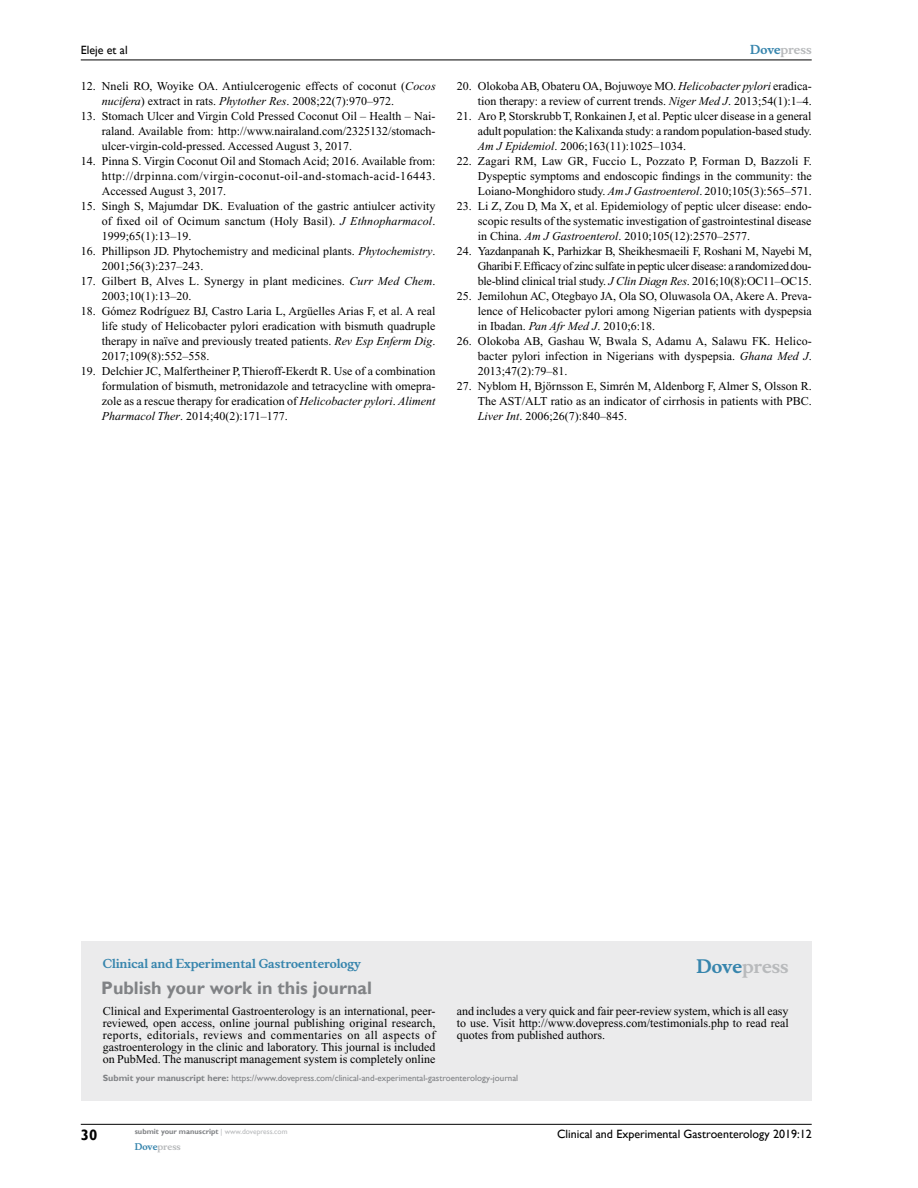
<style>
.page{position:relative;width:918px;height:1188px;background:#fff}
.page>*{position:absolute;margin:0;border:0;box-sizing:border-box;transform-origin:0 0}
.t1{font:700 18px "Gill Sans";color:#808285}
.t2{font:700 18px "Musee";color:#b8babc}
.t3{font:700 15px "Gill Sans";color:#000}
.t4{font:12px/15px "Times New Roman";color:#000;text-align:justify}
.t5{font:12px "Gill Sans";color:#000}
.t6{font:700 12px "Musee";color:#3785ad}
.t7{font:700 12px "Musee";color:#b8babc}
.t8{font:9px "Gill Sans";color:#808285}
.t9{font:700 9px "Musee";color:#b8babc}
.t10{font:700 7.5px "Gill Sans";color:#808285}
.s1{font-style:italic}
.s2{color:#3785ad}
.s3{font-weight:700}
.s4{font-weight:400;color:#b8babc}
</style>
<div class="page">
<div style="left:81px;top:941px;width:731px;height:160px;background:#ebebec"></div>
<hr style="left:81px;top:1124px;width:731px;height:1px;background:#000">
<hr style="left:81px;top:60px;width:731px;height:1px;background:#000">
<p class="t5" style="left:81px;top:43px;width:48px">Eleje et al</p>
<p class="t4" style="left:102px;top:79px;width:335px;text-indent:-21px">12. Nneli RO, Woyike OA. Antiulcerogenic effects of coconut (<span class="s1">Cocos nucifera</span>) extract in rats. <span class="s1">Phytother Res</span>. 2008;22(7):970–972.</p>
<p class="t4" style="left:102px;top:109px;width:335px;text-indent:-21px">13. Stomach Ulcer and Virgin Cold Pressed Coconut Oil – Health – Nai&shy;raland. Available from: http://www.nairaland.com/2325132/stomach&shy;ulcer-virgin-cold-pressed. Accessed August 3, 2017.</p>
<p class="t4" style="left:102px;top:154px;width:335px;text-indent:-21px">14. Pinna S. Virgin Coconut Oil and Stomach Acid; 2016. Available from: http://drpinna.com/virgin-coconut-oil-and-stomach-acid-16443.<br>Accessed August 3, 2017.</p>
<p class="t4" style="left:102px;top:199px;width:335px;text-indent:-21px">15. Singh S, Majumdar DK. Evaluation of the gastric antiulcer activity of fixed oil of Ocimum sanctum (Holy Basil). <span class="s1">J Ethnopharmacol</span>.<br>1999;65(1):13–19.</p>
<p class="t4" style="left:102px;top:244px;width:335px;text-indent:-21px">16. Phillipson JD. Phytochemistry and medicinal plants. <span class="s1">Phytochemistry</span>.<br>2001;56(3):237–243.</p>
<p class="t4" style="left:102px;top:274px;width:335px;text-indent:-21px">17. Gilbert B, Alves L. Synergy in plant medicines. <span class="s1">Curr Med Chem</span>.<br>2003;10(1):13–20.</p>
<p class="t4" style="left:102px;top:304px;width:335px;text-indent:-21px">18. Gómez Rodríguez BJ, Castro Laria L, Argüelles Arias F, et al. A real life study of Helicobacter pylori eradication with bismuth quadruple therapy in naïve and previously treated patients. <span class="s1">Rev Esp Enferm Dig</span>.<br>2017;109(8):552–558.</p>
<p class="t4" style="left:102px;top:364px;width:335px;text-indent:-21px">19. Delchier JC, Malfertheiner P, Thieroff-Ekerdt R. Use of a combination formulation of bismuth, metronidazole and tetracycline with omepra&shy;zole as a rescue therapy for eradication of <span class="s1">Helicobacter pylori</span>. <span class="s1">Aliment Pharmacol Ther</span>. 2014;40(2):171–177.</p>
<p class="t7" style="left:750px;top:43px;width:63px"><span class="s2">Dove</span>press</p>
<p class="t4" style="left:457px;top:79px;width:356px;text-align:right">20. Olokoba AB, Obateru OA, Bojuwoye MO. <span class="s1">Helicobacter pylori</span> eradica&shy;tion therapy: a review of current trends. <span class="s1">Niger Med J</span>. 2013;54(1):1–4.</p>
<p class="t4" style="left:478px;top:109px;width:335px;text-indent:-21px">21. Aro P, Storskrubb T, Ronkainen J, et al. Peptic ulcer disease in a general adult population: the Kalixanda study: a random population-based study.<br><span class="s1">Am J Epidemiol</span>. 2006;163(11):1025–1034.</p>
<p class="t4" style="left:478px;top:154px;width:335px;text-indent:-21px">22. Zagari RM, Law GR, Fuccio L, Pozzato P, Forman D, Bazzoli F.<br>Dyspeptic symptoms and endoscopic findings in the community: the Loiano-Monghidoro study. <span class="s1">Am J Gastroenterol</span>. 2010;105(3):565–571.</p>
<p class="t4" style="left:478px;top:199px;width:335px;text-indent:-21px">23. Li Z, Zou D, Ma X, et al. Epidemiology of peptic ulcer disease: endo&shy;scopic results of the systematic investigation of gastrointestinal disease in China. <span class="s1">Am J Gastroenterol</span>. 2010;105(12):2570–2577.</p>
<p class="t4" style="left:478px;top:244px;width:335px;text-indent:-21px">24. Yazdanpanah K, Parhizkar B, Sheikhesmaeili F, Roshani M, Nayebi M, Gharibi F. Efficacy of zinc sulfate in peptic ulcer disease: a randomized dou&shy;ble-blind clinical trial study. <span class="s1">J Clin Diagn Res</span>. 2016;10(8):OC11–OC15.</p>
<p class="t4" style="left:478px;top:289px;width:335px;text-indent:-21px">25. Jemilohun AC, Otegbayo JA, Ola SO, Oluwasola OA, Akere A. Preva&shy;lence of Helicobacter pylori among Nigerian patients with dyspepsia in Ibadan. <span class="s1">Pan Afr Med J</span>. 2010;6:18.</p>
<p class="t4" style="left:478px;top:334px;width:336px;text-indent:-21px">26. Olokoba AB, Gashau W, Bwala S, Adamu A, Salawu FK. Helico&shy;bacter pylori infection in Nigerians with dyspepsia. <span class="s1">Ghana Med J</span>.<br>2013;47(2):79–81.</p>
<p class="t4" style="left:478px;top:379px;width:335px;text-indent:-21px">27. Nyblom H, Björnsson E, Simrén M, Aldenborg F, Almer S, Olsson R.<br>The AST/ALT ratio as an indicator of cirrhosis in patients with PBC.<br><span class="s1">Liver Int</span>. 2006;26(7):840–845.</p>
<p class="t6" style="left:103px;top:956px;width:260px">Clinical and Experimental Gastroenterology</p>
<h1 class="t1" style="left:101px;top:977px;width:272px">Publish your work in this journal</h1>
<h1 class="t2" style="left:697px;top:955px;width:94px"><span class="s2">Dove</span>press</h1>
<p class="t4" style="left:103px;top:1005px;width:334px;line-height:12px">Clinical and Experimental Gastroenterology is an international, peer&shy;reviewed, open access, online journal publishing original research, reports, editorials, reviews and commentaries on all aspects of gastroenterology in the clinic and laboratory. This journal is included on PubMed. The manuscript management system is completely online</p>
<p class="t4" style="left:457px;top:1005px;width:333px;line-height:12px">and includes a very quick and fair peer-review system, which is all easy to use. Visit http://www.dovepress.com/testimonials.php to read real quotes from published authors.</p>
<p class="t8" style="left:103px;top:1072px;width:417px"><span class="s3">Submit your manuscript here:</span> https://www.dovepress.com/clinical-and-experimental-gastroenterology-journal</p>
<p class="t3" style="left:81px;top:1126px;width:18px">30</p>
<p class="t10" style="left:135px;top:1127px;width:154px">submit your manuscript <span class="s4">| www.dovepress.com</span></p>
<p class="t9" style="left:135px;top:1141px;width:48px"><span class="s2">Dove</span>press</p>
<p class="t5" style="left:557px;top:1127px;width:256px">Clinical and Experimental Gastroenterology 2019:12</p>
</div>
